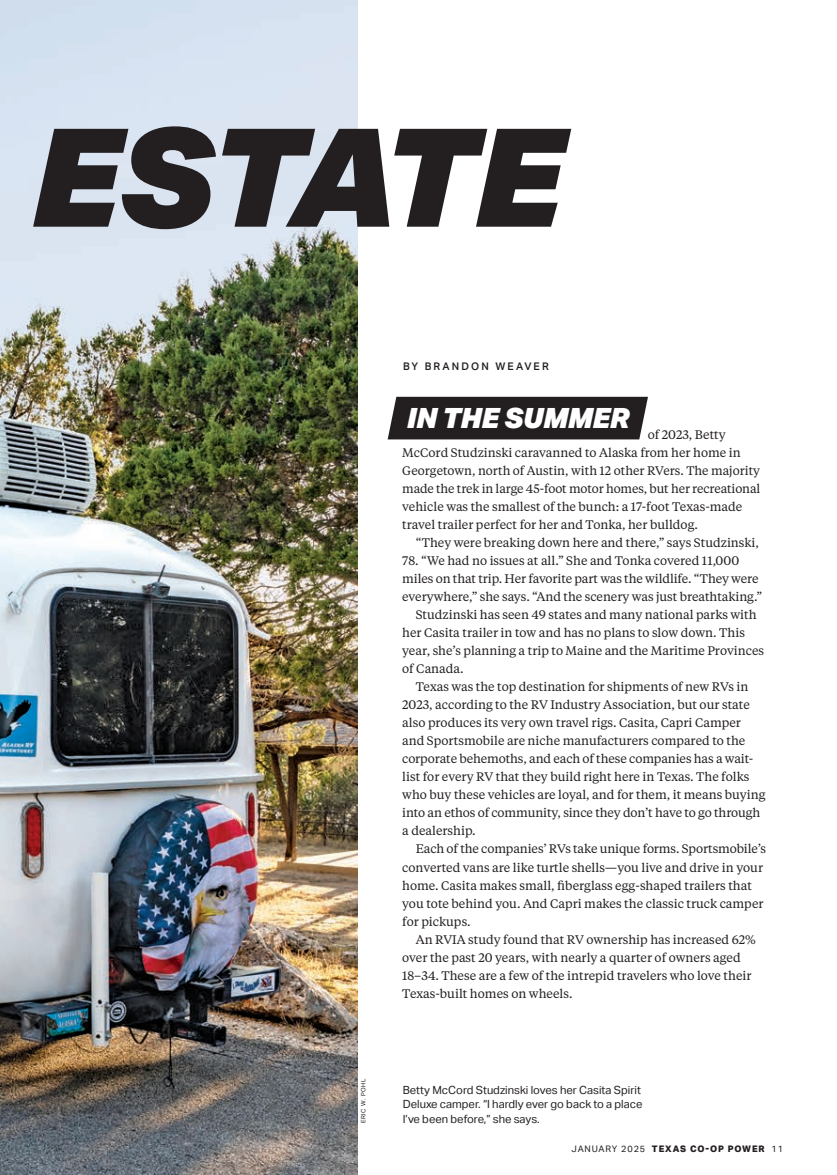
<style>
.page{position:relative;width:837px;height:1175px;background:#fff}
.page>*{position:absolute;margin:0;border:0;box-sizing:border-box;transform-origin:0 0}
.t1{font:italic 900 136.95px "Aktiv Grotesk";letter-spacing:-.035em;color:#231f20}
.t2{font:italic 900 27.9px "Aktiv Grotesk";letter-spacing:-.015em;color:#fff}
.t3{font:12.3px/18px "Tiempos Text";color:#231f20}
.t4{font:11.25px/14.7px "Aktiv Grotesk";color:#231f20}
.t5{font:500 10.5px "Aktiv Grotesk";letter-spacing:.2em;color:#231f20}
.t6{font:800 9px "Aktiv Grotesk";letter-spacing:.1em;color:#231f20}
.t7{font:6px "Aktiv Grotesk";letter-spacing:.1em;color:#231f20}
.s1{font-weight:400}
</style>
<div class="page">
<img style="left:0;top:0;width:357px;height:1174px">
<div style="left:388px;top:397px;width:260px;height:42px;background:#231f20"></div>
<h1 class="t1" style="left:29px;top:88px;width:533px">ESTATE</h1>
<p class="t5" style="left:403px;top:360px;width:147px">BY BRANDON WEAVER</p>
<p class="t7" style="left:360px;top:1123px;width:46px;rotate:-90deg">ERIC W. POHL</p>
<h2 class="t2" style="left:407px;top:400px;width:224px">IN THE SUMMER</h2>
<p class="t3" style="left:402px;top:425px;width:360px;text-indent:246px">of 2023, Betty McCord Studzinski caravanned to Alaska from her home in Georgetown, north of Austin, with 12 other RVers. The majority made the trek in large 45-foot motor homes, but her recreational vehicle was the smallest of the bunch: a 17-foot Texas-made travel trailer perfect for her and Tonka, her bulldog.</p>
<p class="t3" style="left:416px;top:533px;width:345px">“They were breaking down here and there,” says Studzinski,</p>
<p class="t3" style="left:402px;top:551px;width:338px">78. “We had no issues at all.” She and Tonka covered 11,000</p>
<p class="t3" style="left:402px;top:569px;width:358px">miles on that trip. Her favorite part was the wildlife. “They were</p>
<p class="t3" style="left:402px;top:587px;width:362px">everywhere,” she says. “And the scenery was just breathtaking.”</p>
<p class="t3" style="left:416px;top:605px;width:342px">Studzinski has seen 49 states and many national parks with</p>
<p class="t3" style="left:402px;top:623px;width:344px">her Casita trailer in tow and has no plans to slow down. This</p>
<p class="t3" style="left:402px;top:641px;width:364px">year, she’s planning a trip to Maine and the Maritime Provinces</p>
<p class="t3" style="left:402px;top:659px;width:63px">of Canada.</p>
<p class="t3" style="left:416px;top:677px;width:334px">Texas was the top destination for shipments of new RVs in</p>
<p class="t3" style="left:402px;top:695px;width:349px">2023, according to the RV Industry Association, but our state</p>
<p class="t3" style="left:402px;top:713px;width:340px">also produces its very own travel rigs. Casita, Capri Camper</p>
<p class="t3" style="left:402px;top:731px;width:345px">and Sportsmobile are niche manufacturers compared to the</p>
<p class="t3" style="left:402px;top:749px;width:353px">corporate behemoths, and each of these companies has a wait-</p>
<p class="t3" style="left:402px;top:767px;width:349px">list for every RV that they build right here in Texas. The folks</p>
<p class="t3" style="left:402px;top:785px;width:365px">who buy these vehicles are loyal, and for them, it means buying</p>
<p class="t3" style="left:402px;top:803px;width:360px">into an ethos of community, since they don’t have to go through</p>
<p class="t3" style="left:402px;top:821px;width:75px">a dealership.</p>
<p class="t3" style="left:416px;top:839px;width:352px">Each of the companies’ RVs take unique forms. Sportsmobile’s</p>
<p class="t3" style="left:402px;top:857px;width:362px">converted vans are like turtle shells—you live and drive in your</p>
<p class="t3" style="left:402px;top:875px;width:351px">home. Casita makes small, fiberglass egg-shaped trailers that</p>
<p class="t3" style="left:402px;top:893px;width:363px">you tote behind you. And Capri makes the classic truck camper</p>
<p class="t3" style="left:402px;top:911px;width:70px">for pickups.</p>
<p class="t3" style="left:416px;top:929px;width:342px">An RVIA study found that RV ownership has increased 62%</p>
<p class="t3" style="left:402px;top:947px;width:340px">over the past 20 years, with nearly a quarter of owners aged</p>
<p class="t3" style="left:402px;top:965px;width:351px">18–34. These are a few of the intrepid travelers who love their</p>
<p class="t3" style="left:402px;top:983px;width:172px">Texas-built homes on wheels.</p>
<p class="t4" style="left:403px;top:1082px;width:241px">Betty McCord Studzinski loves her Casita Spirit<br>Deluxe camper. “I hardly ever go back to a place</p>
<p class="t4" style="left:403px;top:1111px;width:139px">I’ve been before,” she says.</p>
<p class="t6" style="left:572px;top:1143px;width:213px"><span class="s1">JANUARY 2025</span> TEXAS CO-OP POWER <span class="s1">11</span></p>
</div>
